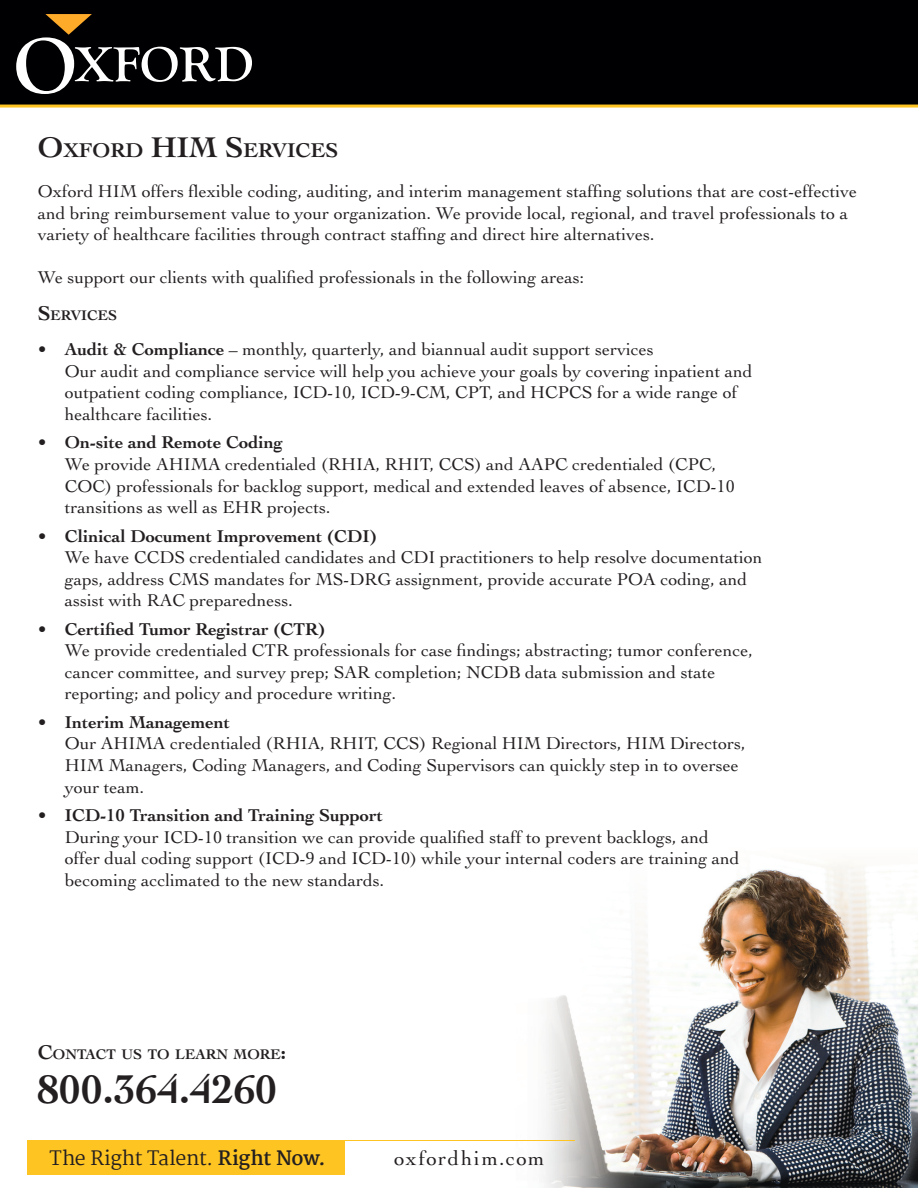
<style>
.page{position:relative;width:918px;height:1188px;background:#fff}
.page>*{position:absolute;margin:0;border:0;box-sizing:border-box;transform-origin:0 0}
.t1{font:700 50.85px "Goudy Old Style T";color:#fff}
.Headline{font:700 42px "Cochin LT Std";color:#231f20}
.Headline-2{font:700 21px "Cochin LT Std";color:#231f20}
.t2{font:21px "Cochin LT Std";letter-spacing:.065em;color:#231f20}
.t3{font:19.5px "Martel";letter-spacing:-.015em;color:#231f20}
.t4{font:18px/21.6px "Cochin LT Std";color:#231f20}
.Subheads{font:700 14.7px "Cochin LT Std";color:#231f20}
.s1{font-size:81.6px}
.s2{font-size:30px}
.s3{font-size:21px}
.s4{font-weight:700}
</style>
<div class="page">
<img style="left:543px;top:864px;width:375px;height:324px">
<div style="left:0;top:0;width:918px;height:105px;background:#000002"></div>
<hr style="left:0;top:105px;width:918px;height:3px;background:#fec422">
<div style="left:28px;top:1141px;width:317px;height:34px;background:#fec422"></div>
<hr style="left:28px;top:1140px;width:546px;height:1px;background:#fec422">
<svg style="left:45px;top:14px;width:47px;height:21px"></svg>
<h1 class="t1" style="left:13px;top:36px;width:242px"><span class="s1">O</span>XFORD</h1>
<p class="Headline-2" style="left:38px;top:138px;width:300px"><span class="s2">O</span>XFORD <span class="s2">HIM S</span>ERVICES</p>
<p class="t4" style="left:38px;top:180px;width:821px">Oxford HIM offers flexible coding, auditing, and interim management staffing solutions that are cost-effective and bring reimbursement value to your organization. We provide local, regional, and travel professionals to a variety of healthcare facilities through contract staffing and direct hire alternatives.</p>
<p class="t4" style="left:38px;top:267px;width:548px">We support our clients with qualified professionals in the following areas:</p>
<p class="Subheads" style="left:38px;top:307px;width:80px"><span class="s3">S</span>ERVICES</p>
<p class="t4" style="left:65px;top:339px;width:689px;text-indent:-27px"><span class="s4">• Audit &amp; Compliance</span> – monthly, quarterly, and biannual audit support services<br>Our audit and compliance service will help you achieve your goals by covering inpatient and outpatient coding compliance, ICD-10, ICD-9-CM, CPT, and HCPCS for a wide range of healthcare facilities.</p>
<p class="t4" style="left:65px;top:432px;width:672px;text-indent:-27px"><span class="s4">• On-site and Remote Coding<br></span>We provide AHIMA credentialed (RHIA, RHIT, CCS) and AAPC credentialed (CPC, COC) professionals for backlog support, medical and extended leaves of absence, ICD-10 transitions as well as EHR projects.</p>
<p class="t4" style="left:65px;top:525px;width:699px;text-indent:-27px"><span class="s4">• Clinical Document Improvement (CDI)<br></span>We have CCDS credentialed candidates and CDI practitioners to help resolve documentation gaps, address CMS mandates for MS-DRG assignment, provide accurate POA coding, and assist with RAC preparedness.</p>
<p class="t4" style="left:65px;top:618px;width:690px;text-indent:-27px"><span class="s4">• Certified Tumor Registrar (CTR)<br></span>We provide credentialed CTR professionals for case findings; abstracting; tumor conference, cancer committee, and survey prep; SAR completion; NCDB data submission and state reporting; and policy and procedure writing.</p>
<p class="t4" style="left:65px;top:711px;width:682px;text-indent:-27px"><span class="s4">• Interim Management<br></span>Our AHIMA credentialed (RHIA, RHIT, CCS) Regional HIM Directors, HIM Directors, HIM Managers, Coding Managers, and Coding Supervisors can quickly step in to oversee your team.</p>
<p class="t4" style="left:65px;top:804px;width:676px;text-indent:-27px"><span class="s4">• ICD-10 Transition and Training Support<br></span>During your ICD-10 transition we can provide qualified staff to prevent backlogs, and offer dual coding support (ICD-9 and ICD-10) while your internal coders are training and becoming acclimated to the new standards.</p>
<p class="Subheads" style="left:38px;top:1046px;width:250px"><span class="s3">C</span>ONTACT US TO LEARN MORE<span class="s3">:</span></p>
<p class="Headline" style="left:38px;top:1065px;width:241px">800.364.4260</p>
<p class="t3" style="left:50px;top:1147px;width:278px">The Right Talent. <span class="s4">Right Now.</span></p>
<p class="t2" style="left:394px;top:1147px;width:152px">oxfordhim.com</p>
</div>
